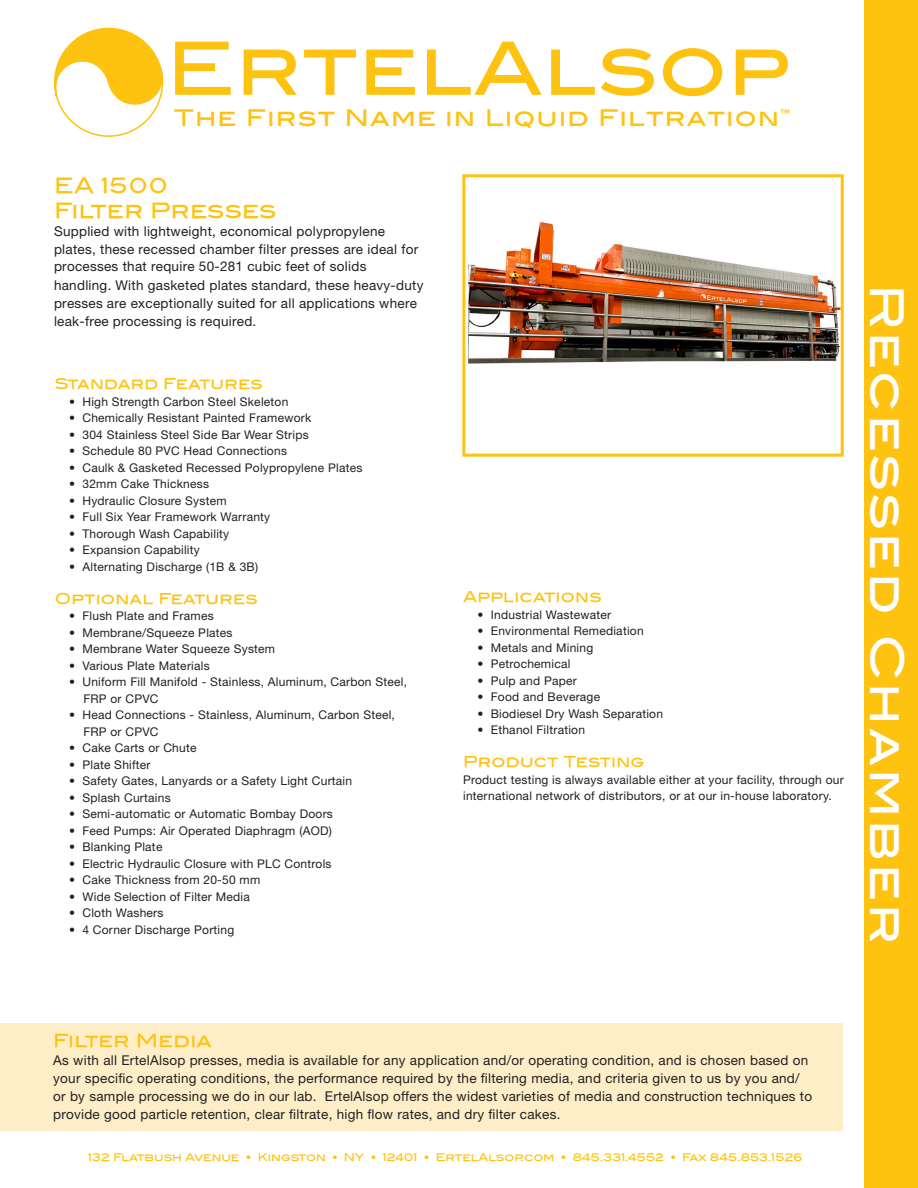
<style>
.page{position:relative;width:918px;height:1188px;background:#fff}
.page>*{position:absolute;margin:0;border:0;box-sizing:border-box;transform-origin:0 0}
.t1{font:73.35px "Blair Md ITCTT Medium";letter-spacing:.01em;color:#fec210}
.t2{font:45px "Blair Md ITCTT Medium";letter-spacing:.07em;color:#fff}
.t3{font:23.1px "Blair Md ITCTT Medium";letter-spacing:.05em;color:#fec210}
.t4{font:21px/25.2px "Blair Md ITCTT Medium";letter-spacing:.02em;color:#fec210}
.Bulletin{font:18px "Blair Md ITCTT Medium";letter-spacing:.02em;color:#fec210}
.Green_Header{font:15px "Blair Md ITCTT Medium";letter-spacing:.01em;color:#fec210}
.Body_Copy{font:13.5px/18px "Helvetica Neue LT Std";letter-spacing:.02em;color:#231f20}
.BulletCopy{font:12px/16.5px "Helvetica Neue LT Std";letter-spacing:.02em;color:#231f20}
.Bulletin-2{font:10.5px "Blair Md ITCTT Medium";color:#fec210}
</style>
<div class="page">
<div style="left:864px;top:0;width:54px;height:1188px;background:#fec210"></div>
<img style="left:468px;top:222px;width:372px;height:142px">
<div style="left:462px;top:174px;width:382px;height:283px;border:3px solid #fec210"></div>
<div style="left:0;top:1023px;width:843px;height:108px;background:#feeec8"></div>
<svg style="left:54px;top:28px;width:110px;height:109px"></svg>
<p class="t1" style="left:166px;top:9px;width:625px">ErtelAlsop</p>
<p class="t3" style="left:174px;top:99px;width:617px">The First Name in Liquid Filtration™</p>
<p class="t4" style="left:54px;top:173px;width:224px">EA 1500<br>Filter Presses</p>
<p class="Body_Copy" style="left:54px;top:222px;width:366px;line-height:17.5px">Supplied with lightweight, economical polypropylene plates, these recessed chamber filter presses are ideal for processes that require 50-281 cubic feet of solids</p>
<p class="Body_Copy" style="left:54px;top:276px;width:371px">handling. With gasketed plates standard, these heavy-duty presses are exceptionally suited for all applications where leak-free processing is required.</p>
<p class="t2" style="left:914px;top:284px;width:662px;rotate:90deg">Recessed Chamber</p>
<p class="Green_Header" style="left:55px;top:375px;width:209px">Standard Features</p>
<p class="BulletCopy" style="left:69px;top:393px;width:221px">• High Strength Carbon Steel Skeleton</p>
<p class="BulletCopy" style="left:69px;top:410px;width:244px">• Chemically Resistant Painted Framework</p>
<p class="BulletCopy" style="left:69px;top:426px;width:241px">• 304 Stainless Steel Side Bar Wear Strips</p>
<p class="BulletCopy" style="left:69px;top:443px;width:219px">• Schedule 80 PVC Head Connections</p>
<p class="BulletCopy" style="left:69px;top:459px;width:295px">• Caulk &amp; Gasketed Recessed Polypropylene Plates</p>
<p class="BulletCopy" style="left:69px;top:476px;width:141px">• 32mm Cake Thickness</p>
<p class="BulletCopy" style="left:69px;top:492px;width:159px">• Hydraulic Closure System</p>
<p class="BulletCopy" style="left:69px;top:509px;width:203px">• Full Six Year Framework Warranty</p>
<p class="BulletCopy" style="left:69px;top:525px;width:162px">• Thorough Wash Capability</p>
<p class="BulletCopy" style="left:69px;top:542px;width:132px">• Expansion Capability</p>
<p class="BulletCopy" style="left:69px;top:558px;width:191px">• Alternating Discharge (1B &amp; 3B)</p>
<p class="Green_Header" style="left:55px;top:589px;width:204px">Optional Features</p>
<p class="BulletCopy" style="left:69px;top:608px;width:146px">• Flush Plate and Frames</p>
<p class="BulletCopy" style="left:69px;top:624px;width:165px">• Membrane/Squeeze Plates</p>
<p class="BulletCopy" style="left:69px;top:641px;width:208px">• Membrane Water Squeeze System</p>
<p class="BulletCopy" style="left:69px;top:657px;width:142px">• Various Plate Materials</p>
<p class="BulletCopy" style="left:83px;top:674px;width:325px;text-indent:-14px">• Uniform Fill Manifold - Stainless, Aluminum, Carbon Steel,<br>FRP or CPVC</p>
<p class="BulletCopy" style="left:83px;top:707px;width:313px;text-indent:-14px">• Head Connections - Stainless, Aluminum, Carbon Steel,<br>FRP or CPVC</p>
<p class="BulletCopy" style="left:69px;top:740px;width:129px">• Cake Carts or Chute</p>
<p class="BulletCopy" style="left:69px;top:756px;width:83px">• Plate Shifter</p>
<p class="BulletCopy" style="left:69px;top:773px;width:285px">• Safety Gates, Lanyards or a Safety Light Curtain</p>
<p class="BulletCopy" style="left:69px;top:789px;width:103px">• Splash Curtains</p>
<p class="BulletCopy" style="left:69px;top:806px;width:265px">• Semi-automatic or Automatic Bombay Doors</p>
<p class="BulletCopy" style="left:69px;top:822px;width:264px">• Feed Pumps: Air Operated Diaphragm (AOD)</p>
<p class="BulletCopy" style="left:69px;top:839px;width:95px">• Blanking Plate</p>
<p class="BulletCopy" style="left:69px;top:855px;width:264px">• Electric Hydraulic Closure with PLC Controls</p>
<p class="BulletCopy" style="left:69px;top:872px;width:193px">• Cake Thickness from 20-50 mm</p>
<p class="BulletCopy" style="left:69px;top:888px;width:182px">• Wide Selection of Filter Media</p>
<p class="BulletCopy" style="left:69px;top:905px;width:96px">• Cloth Washers</p>
<p class="BulletCopy" style="left:69px;top:921px;width:167px">• 4 Corner Discharge Porting</p>
<p class="Green_Header" style="left:463px;top:588px;width:140px">Applications</p>
<p class="BulletCopy" style="left:477px;top:606px;width:135px">• Industrial Wastewater</p>
<p class="BulletCopy" style="left:477px;top:623px;width:168px">• Environmental Remediation</p>
<p class="BulletCopy" style="left:477px;top:639px;width:117px">• Metals and Mining</p>
<p class="BulletCopy" style="left:477px;top:656px;width:94px">• Petrochemical</p>
<p class="BulletCopy" style="left:477px;top:672px;width:101px">• Pulp and Paper</p>
<p class="BulletCopy" style="left:477px;top:689px;width:124px">• Food and Beverage</p>
<p class="BulletCopy" style="left:477px;top:705px;width:187px">• Biodiesel Dry Wash Separation</p>
<p class="BulletCopy" style="left:477px;top:722px;width:109px">• Ethanol Filtration</p>
<p class="Green_Header" style="left:463px;top:753px;width:183px">Product Testing</p>
<p class="BulletCopy" style="left:463px;top:771px;width:382px">Product testing is always available either at your facility, through our international network of distributors, or at our in-house laboratory.</p>
<p class="Bulletin" style="left:53px;top:1030px;width:160px">Filter Media</p>
<p class="Body_Copy" style="left:53px;top:1051px;width:761px">As with all ErtelAlsop presses, media is available for any application and/or operating condition, and is chosen based on your specific operating conditions, the performance required by the filtering media, and criteria given to us by you and/ or by sample processing we do in our lab. ErtelAlsop offers the widest varieties of media and construction techniques to provide good particle retention, clear filtrate, high flow rates, and dry filter cakes.</p>
<p class="Bulletin-2" style="left:88px;top:1151px;width:716px">132 Flatbush Avenue • Kingston • NY • 12401 • ErtelAlsop.com • 845.331.4552 • Fax 845.853.1526</p>
</div>
